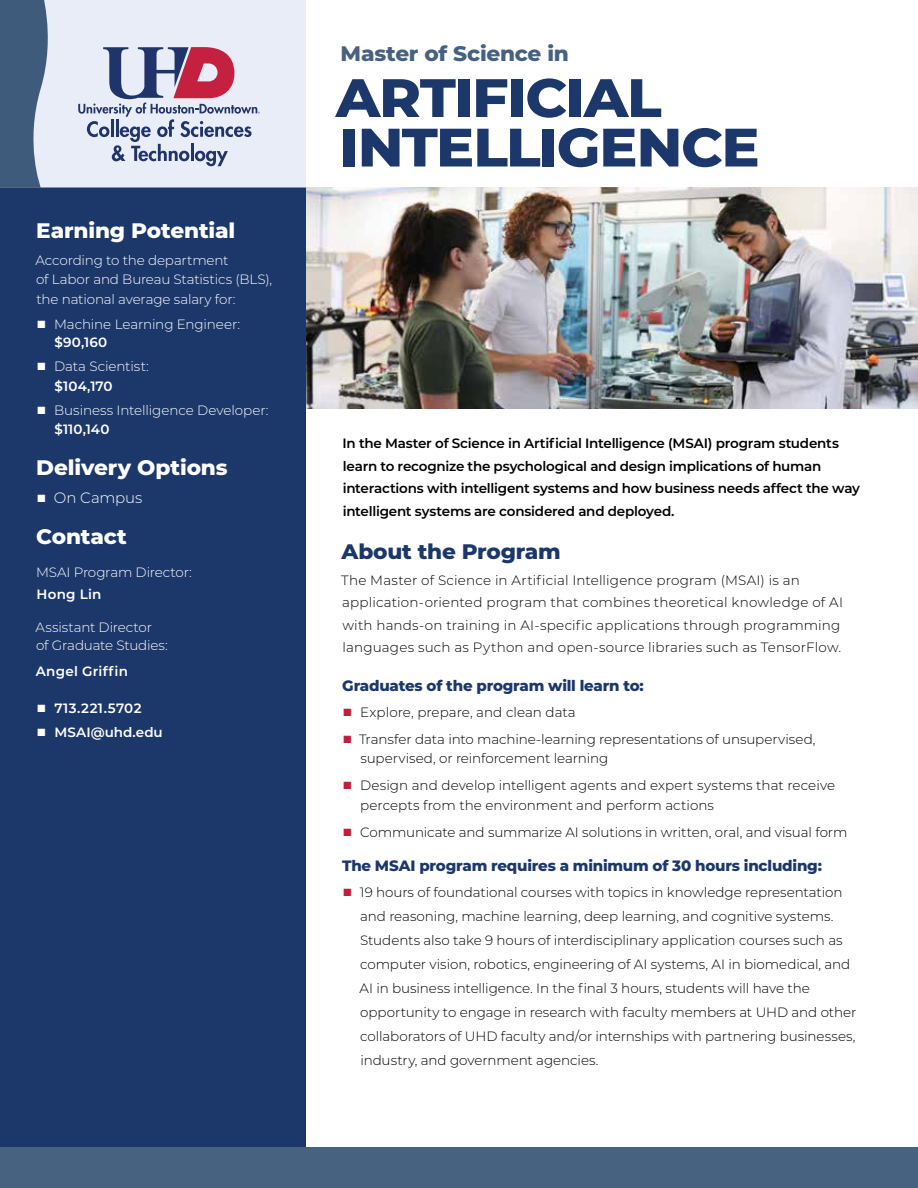
<style>
.page{position:relative;width:918px;height:1188px;background:#fff}
.page>*{position:absolute;margin:0;border:0;box-sizing:border-box;transform-origin:0 0}
.t1{font:800 54px/49.5px "Montserrat";letter-spacing:-.02em;color:#1c386b;scale:1.05 1}
.t2{font:800 21px "Montserrat";letter-spacing:-.005em;color:#fff}
.t3{font:800 21px "Montserrat";letter-spacing:-.01em;color:#466280}
.t4{font:800 21px "Montserrat";letter-spacing:-.01em;color:#1c386b}
.t5{font:800 15px "Montserrat";letter-spacing:-.015em;color:#1c386b}
.t6{font:300 15px "Montserrat";letter-spacing:-.01em;color:#fff}
.t7{font:300 13.5px/24px "Montserrat";letter-spacing:-.005em;color:#000}
.t8{font:300 13.5px/22.5px "Montserrat";letter-spacing:.015em;color:#000}
.t9{font:600 13.5px/22.5px "Montserrat";letter-spacing:-.015em;color:#000}
.t10{font:300 13.5px/19.5px "Montserrat";letter-spacing:-.01em;color:#fff}
.t11{font:600 13.5px "Montserrat";letter-spacing:.02em;color:#fff}
.s1{font-weight:600}
.s2{color:#c21f3e}
</style>
<div class="page">
<div style="left:0;top:0;width:306px;height:189px;background:#e9edf7"></div>
<div style="left:0;top:189px;width:306px;height:959px;background:#1c386b"></div>
<hr style="left:0;top:188px;width:918px;height:2px;background:#1c386b">
<div style="left:0;top:1148px;width:918px;height:40px;background:#466280"></div>
<svg style="left:0;top:0;width:49px;height:188px"></svg>
<img style="left:306px;top:188px;width:612px;height:221px">
<svg style="left:78px;top:47px;width:182px;height:119px"></svg>
<h2 class="t2" style="left:36px;top:215px;width:201px">Earning Potential</h2>
<p class="t10" style="left:36px;top:250px;width:238px">According to the department<br>of Labor and Bureau Statistics (BLS), the national average salary for:</p>
<p class="t10" style="left:55px;top:315px;width:187px;line-height:18px;text-indent:-17px">■ Machine Learning Engineer: <span class="s1">$90,160</span></p>
<p class="t10" style="left:55px;top:356px;width:96px;text-indent:-17px">■ Data Scientist: <span class="s1">$104,170</span></p>
<p class="t10" style="left:55px;top:400px;width:216px;text-indent:-17px">■ Business Intelligence Developer: <span class="s1">$110,140</span></p>
<h2 class="t2" style="left:36px;top:452px;width:193px">Delivery Options</h2>
<p class="t6" style="left:37px;top:488px;width:106px">■ On Campus</p>
<h2 class="t2" style="left:36px;top:521px;width:92px">Contact</h2>
<p class="t10" style="left:36px;top:562px;width:157px">MSAI Program Director:</p>
<p class="t11" style="left:37px;top:585px;width:66px">Hong Lin</p>
<p class="t10" style="left:36px;top:618px;width:134px;line-height:18px">Assistant Director of Graduate Studies:</p>
<p class="t11" style="left:36px;top:661px;width:94px">Angel Griffin</p>
<p class="t11" style="left:37px;top:699px;width:106px">■ 713.221.5702</p>
<p class="t11" style="left:37px;top:723px;width:127px">■ MSAI@uhd.edu</p>
<h2 class="t3" style="left:341px;top:38px;width:230px">Master of Science in</h2>
<h1 class="t1" style="left:336px;top:70px;width:405px">ARTIFICIAL<br>INTELLIGENCE</h1>
<p class="t9" style="left:343px;top:432px;width:519px">In the Master of Science in Artificial Intelligence (MSAI) program students learn to recognize the psychological and design implications of human interactions with intelligent systems and how business needs affect the way intelligent systems are considered and deployed.</p>
<h2 class="t4" style="left:341px;top:537px;width:221px">About the Program</h2>
<p class="t8" style="left:341px;top:568px;width:503px">The Master of Science in Artificial Intelligence program (MSAI) is an application-oriented program that combines theoretical knowledge of AI with hands-on training in AI-specific applications through programming languages such as Python and open-source libraries such as TensorFlow.</p>
<p class="t5" style="left:342px;top:675px;width:303px">Graduates of the program will learn to:</p>
<p class="t7" style="left:343px;top:700px;width:234px"><span class="s2">■</span> Explore, prepare, and clean data</p>
<p class="t7" style="left:360px;top:729px;width:457px;line-height:19.5px;text-indent:-17px"><span class="s2">■</span> Transfer data into machine-learning representations of unsupervised, supervised, or reinforcement learning</p>
<p class="t7" style="left:360px;top:775px;width:477px;line-height:19.5px;text-indent:-17px"><span class="s2">■</span> Design and develop intelligent agents and expert systems that receive percepts from the environment and perform actions</p>
<p class="t7" style="left:343px;top:820px;width:506px"><span class="s2">■</span> Communicate and summarize AI solutions in written, oral, and visual form</p>
<p class="t5" style="left:342px;top:855px;width:481px">The MSAI program requires a minimum of 30 hours including:</p>
<p class="t7" style="left:360px;top:880px;width:498px;text-indent:-16px"><span class="s2">■</span> 19 hours of foundational courses with topics in knowledge representation and reasoning, machine learning, deep learning, and cognitive systems.<br>Students also take 9 hours of interdisciplinary application courses such as computer vision, robotics, engineering of AI systems, AI in biomedical, and AI in business intelligence. In the final 3 hours, students will have the opportunity to engage in research with faculty members at UHD and other collaborators of UHD faculty and/or internships with partnering businesses, industry, and government agencies.</p>
</div>
